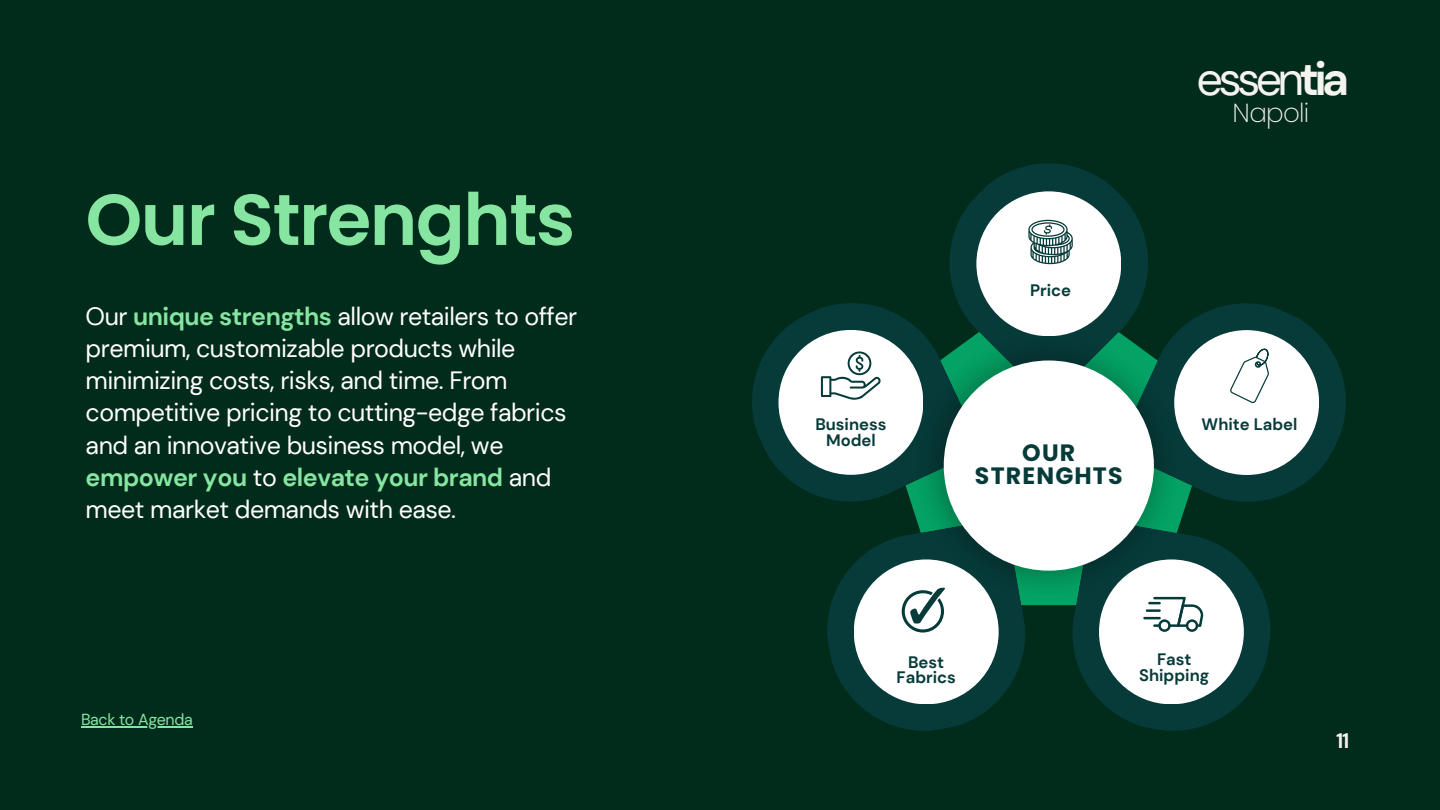
<style>
.page{position:relative;width:1440px;height:810px;background:#012b1b}
.page>*{position:absolute;margin:0;border:0;box-sizing:border-box;transform-origin:0 0}
.t1{font:600 72px "Poppins";letter-spacing:-.02em;color:#86e6a1}
.t2{font:46.6px "DM Sans";letter-spacing:-.1em;color:#f5f3ef}
.t3{font:200 26.2px "Poppins";letter-spacing:-.03em;color:#f5f3ef}
.t4{font:25px/32.2px "DM Sans";letter-spacing:-.02em;color:#fff}
.t5{font:700 23.6px/23.2px "Poppins";letter-spacing:.05em;color:#063b39;text-align:center}
.t6{font:700 21px "DM Sans";color:#f5f3ef}
.t7{font:700 16.6px/15.7px "DM Sans";color:#063b39;text-align:center}
.t8{font:16px "DM Sans";letter-spacing:-.02em;color:#86e6a1}
.s1{font-weight:700;color:#86e6a1}
.s2{font-weight:700}
</style>
<div class="page">
<hr style="left:81px;top:726px;width:112px;height:2px;background:#86e6a1">
<svg style="left:949px;top:163px;width:199px;height:173px;fill:#063b39"></svg>
<svg style="left:752px;top:271px;width:230px;height:247px"></svg>
<svg style="left:1057px;top:534px;width:214px;height:197px;fill:#063b39"></svg>
<svg style="left:1116px;top:272px;width:230px;height:262px"></svg>
<svg style="left:827px;top:518px;width:213px;height:213px;fill:#063b39"></svg>
<img style="left:918px;top:336px;width:259px;height:259px">
<div style="left:944px;top:360px;width:210px;height:211px;background:#fff;border-radius:50%"></div>
<div style="left:976px;top:191px;width:145px;height:145px;background:#fff;border-radius:50%"></div>
<svg style="left:1028px;top:220px;width:45px;height:44px"></svg>
<div style="left:778px;top:330px;width:145px;height:145px;background:#fff;border-radius:50%"></div>
<div style="left:1174px;top:330px;width:145px;height:145px;background:#fff;border-radius:50%"></div>
<div style="left:854px;top:559px;width:145px;height:145px;background:#fff;border-radius:50%"></div>
<div style="left:1099px;top:559px;width:145px;height:145px;background:#fff;border-radius:50%"></div>
<svg style="left:1230px;top:348px;width:39px;height:56px"></svg>
<svg style="left:1143px;top:597px;width:60px;height:35px"></svg>
<svg style="left:902px;top:588px;width:43px;height:45px"></svg>
<svg style="left:821px;top:351px;width:60px;height:48px"></svg>
<h1 class="t1" style="left:86px;top:169px;width:491px">Our Strenghts</h1>
<h4 class="t4" style="left:86px;top:300px;width:493px">Our <span class="s1">unique strengths</span> allow retailers to offer premium, customizable products while minimizing costs, risks, and time. From competitive pricing to cutting-edge fabrics and an innovative business model, we <span class="s1">empower you</span> to <span class="s1">elevate your brand</span> and meet market demands with ease.</h4>
<p class="t8" style="left:81px;top:709px;width:113px">Back to Agenda</p>
<h5 class="t7" style="left:815px;top:416px;width:73px;line-height:16.5px">Business<br>Model</h5>
<h4 class="t7" style="left:1030px;top:283px;width:42px">Price</h4>
<h2 class="t5" style="left:975px;top:441px;width:149px">OUR<br>STRENGHTS</h2>
<p class="t2" style="left:1197px;top:49px;width:154px">essen<span class="s2">tia</span></p>
<h5 class="t3" style="left:1233px;top:94px;width:78px">Napoli</h5>
<p class="t7" style="left:1202px;top:417px;width:97px">White Label</p>
<p class="t7" style="left:897px;top:654px;width:61px">Best<br>Fabrics</p>
<p class="t7" style="left:1139px;top:651px;width:71px">Fast<br>Shipping</p>
<p class="t6" style="left:1336px;top:727px;width:14px">11</p>
</div>
